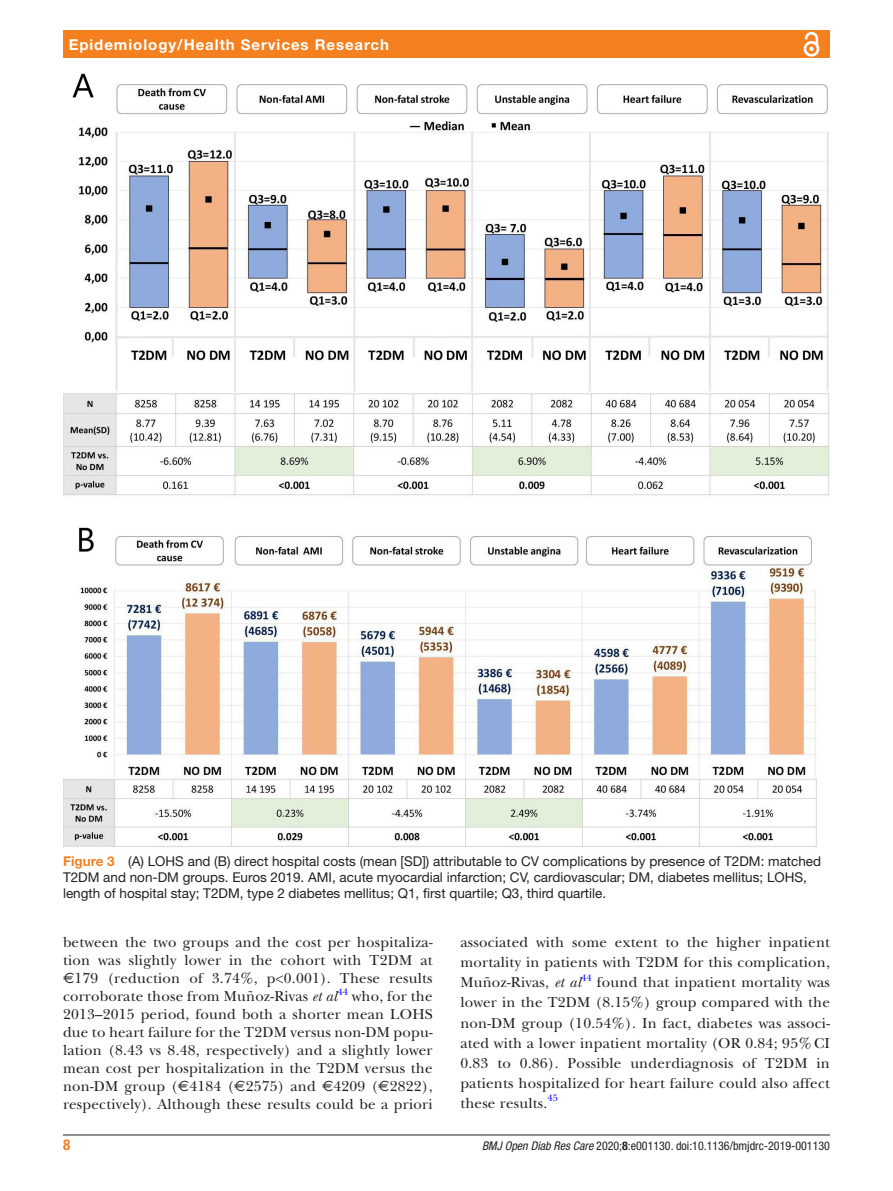
<style>
.page{position:relative;width:893px;height:1191px;background:#fff}
.page>*{position:absolute;margin:0;border:0;box-sizing:border-box;transform-origin:0 0}
.t1{font:15px/20.1px "New Baskerville";letter-spacing:.015em;color:#231f20;text-align:justify}
.t2{font:700 15px "Helvetica Neue LT Std";letter-spacing:.065em;color:#fff}
.t3{font:700 condensed 15px "Helvetica Neue LT Std";color:#f58020}
.t4{font:13.5px/16.2px "Helvetica Neue LT Std";color:#231f20}
.t5{font:condensed 12px "Helvetica Neue LT Std";color:#231f20}
.t6{font:9.9px "New Baskerville";color:#00f}
.s1{font-weight:700;color:#f58020}
.s2{font-style:italic}
.s3{font-weight:700}
</style>
<div class="page">
<hr style="left:63px;top:1134px;width:767px;height:1px;background:#231f20">
<div style="left:63px;top:31px;width:767px;height:27px;background:#f58020"></div>
<svg style="left:803px;top:31px;width:17px;height:26px"></svg>
<img style="left:63px;top:73px;width:767px;height:774px">
<p class="t2" style="left:69px;top:35px;width:322px">Epidemiology/Health Services Research</p>
<p class="t4" style="left:63px;top:852px;width:760px"><span class="s1">Figure 3</span> (A) LOHS and (B) direct hospital costs (mean [SD]) attributable to CV complications by presence of T2DM: matched<br>T2DM and non-DM groups. Euros 2019. AMI, acute myocardial infarction; CV, cardiovascular; DM, diabetes mellitus; LOHS, length of hospital stay; T2DM, type 2 diabetes mellitus; Q1, first quartile; Q3, third quartile.</p>
<p class="t1" style="left:63px;top:932px;width:371px">between the two groups and the cost per hospitaliza-</p>
<p class="t1" style="left:63px;top:950px;width:371px">tion was slightly lower in the cohort with T2DM at</p>
<p class="t1" style="left:74px;top:968px;width:360px">179 (reduction of 3.74%, p&lt;0.001). These results</p>
<p class="t1" style="left:63px;top:986px;width:276px">corroborate those from Muñoz-Rivas <span class="s2">et al</span></p>
<p class="t6" style="left:337px;top:985px;width:12px">44</p>
<p class="t1" style="left:63px;top:987px;width:371px;line-height:18px;text-indent:289px">who, for the 2013–2015 period, found both a shorter mean LOHS due to heart failure for the T2DM versus non-DM popu&shy;lation (8.43 vs 8.48, respectively) and a slightly lower mean cost per hospitalization in the T2DM versus the non-DM group ( 4184 ( 2575) and 4209 ( 2822), respectively). Although these results could be a priori</p>
<p class="t1" style="left:460px;top:932px;width:371px">associated with some extent to the higher inpatient mortality in patients with T2DM for this complication, Muñoz-Rivas, <span class="s2">et al</span><sup>44</sup> found that inpatient mortality was lower in the T2DM (8.15%) group compared with the non-DM group (10.54%). In fact, diabetes was associ&shy;ated with a lower inpatient mortality (OR 0.84; 95% CI 0.83 to 0.86). Possible underdiagnosis of T2DM in patients hospitalized for heart failure could also affect these results.</p>
<p class="t6" style="left:547px;top:1092px;width:12px">45</p>
<p class="t3" style="left:63px;top:1135px;width:9px">8</p>
<p class="t5" style="left:482px;top:1138px;width:349px"><span class="s2">BMJ Open Diab Res Care</span> 2020;<span class="s3">8</span>:e001130. doi:10.1136/bmjdrc-2019-001130</p>
</div>
